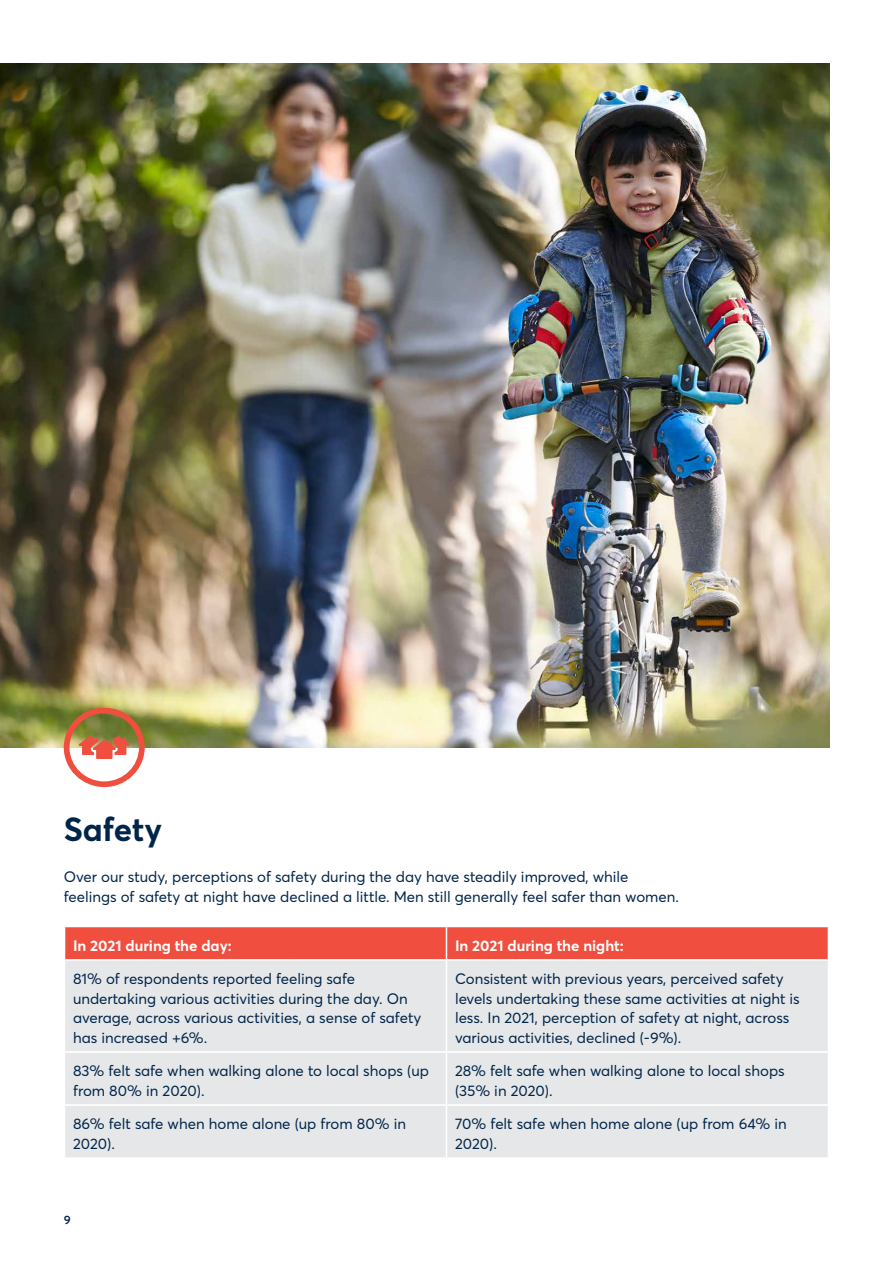
<style>
.page{position:relative;width:893px;height:1263px;background:#fff}
.page>*{position:absolute;margin:0;border:0;box-sizing:border-box;transform-origin:0 0}
.t1{font:700 33px "Parramatta";color:#00254a}
.t2{font:15px/19.5px "Parramatta";color:#00254a}
.t3{font:700 15px "Parramatta";color:#fff}
.t4{font:600 12px "Parramatta";color:#00254a}
</style>
<div class="page">
<img style="left:0;top:64px;width:829px;height:683px">
<div style="left:65px;top:927px;width:763px;height:32px;background:#f04e3e"></div>
<div style="left:65px;top:961px;width:763px;height:196px;background:#e6e7e8"></div>
<hr style="left:65px;top:1051px;width:381px;height:2px;background:#fff">
<hr style="left:446px;top:1051px;width:382px;height:2px;background:#fff">
<hr style="left:65px;top:1104px;width:381px;height:2px;background:#fff">
<hr style="left:446px;top:1104px;width:382px;height:2px;background:#fff">
<hr style="left:446px;top:927px;width:1px;height:32px;background:#fff">
<hr style="left:446px;top:961px;width:1px;height:90px;background:#fff">
<hr style="left:446px;top:1053px;width:1px;height:51px;background:#fff">
<hr style="left:446px;top:1106px;width:1px;height:51px;background:#fff">
<svg style="left:64px;top:708px;width:81px;height:79px"></svg>
<h1 class="t1" style="left:64px;top:806px;width:100px">Safety</h1>
<p class="t2" style="left:64px;top:866px;width:617px">Over our study, perceptions of safety during the day have steadily improved, while feelings of safety at night have declined a little. Men still generally feel safer than women.</p>
<p class="t3" style="left:73px;top:935px;width:160px">In 2021 during the day:</p>
<p class="t3" style="left:455px;top:935px;width:170px">In 2021 during the night:</p>
<p class="t2" style="left:73px;top:968px;width:350px">81% of respondents reported feeling safe undertaking various activities during the day. On average, across various activities, a sense of safety has increased +6%.</p>
<p class="t2" style="left:455px;top:968px;width:346px">Consistent with previous years, perceived safety levels undertaking these same activities at night is less. In 2021, perception of safety at night, across various activities, declined (-9%).</p>
<p class="t2" style="left:73px;top:1060px;width:358px">83% felt safe when walking alone to local shops (up from 80% in 2020).</p>
<p class="t2" style="left:455px;top:1060px;width:331px">28% felt safe when walking alone to local shops (35% in 2020).</p>
<p class="t2" style="left:73px;top:1113px;width:335px">86% felt safe when home alone (up from 80% in<br>2020).</p>
<p class="t2" style="left:455px;top:1113px;width:333px">70% felt safe when home alone (up from 64% in<br>2020).</p>
<p class="t4" style="left:64px;top:1211px;width:9px">9</p>
</div>
